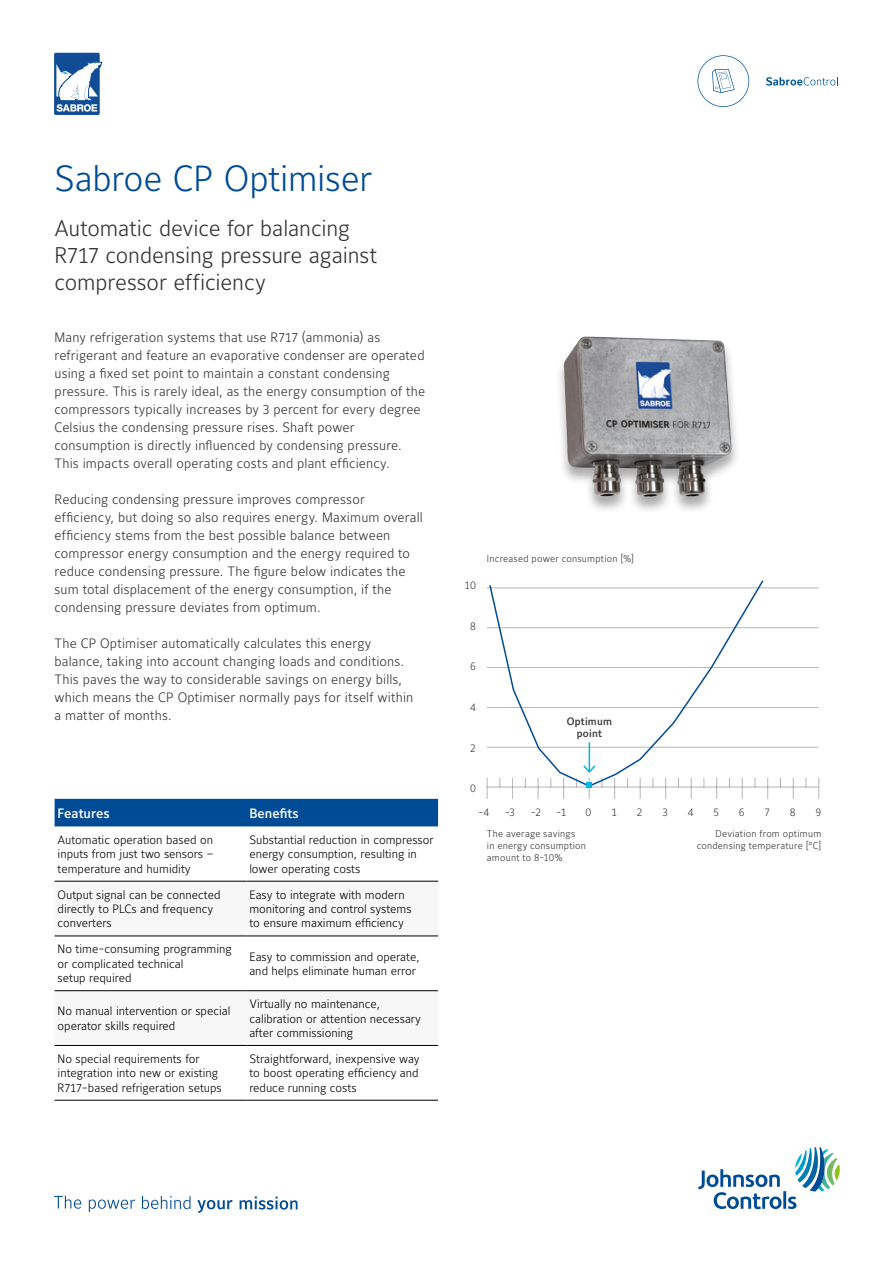
<style>
.page{position:relative;width:893px;height:1263px;background:#fff}
.page>*{position:absolute;margin:0;border:0;box-sizing:border-box;transform-origin:0 0}
.t1{font:300 36px "Maurea Jci Lf ML";letter-spacing:-.01em;color:#004b96}
.t2{font:300 22.5px/27px "Maurea Jci Lf ML";letter-spacing:-.005em;color:#333332}
.t3{font:300 13.5px/18px "Maurea Jci Lf ML";letter-spacing:.01em;color:#333332}
.body_copy{font:500 13.5px "Maurea Jci Lf ML";color:#fff}
.body_copy-2{font:300 12px/14.4px "Maurea Jci Lf ML";color:#000}
.t4{font:300 10.5px "Maurea Jci Tf ML";color:#333332}
.t5{font:500 10.5px/12.6px "Maurea Jci Tf ML";letter-spacing:.025em;color:#333332;text-align:center}
.t6{font:300 9.75px/11.7px "Maurea Jci Tf ML";letter-spacing:.025em;color:#333332;text-align:right}
</style>
<div class="page">
<svg style="left:698px;top:1147px;width:142px;height:62px"></svg>
<svg style="left:54px;top:1196px;width:27px;height:13px"></svg>
<svg style="left:89px;top:1199px;width:46px;height:13px"></svg>
<svg style="left:142px;top:1196px;width:49px;height:13px"></svg>
<svg style="left:197px;top:1200px;width:36px;height:13px"></svg>
<svg style="left:240px;top:1196px;width:58px;height:14px"></svg>
<svg style="left:54px;top:53px;width:48px;height:62px"></svg>
<div style="left:55px;top:799px;width:383px;height:27px;background:#004b96"></div>
<svg style="left:55px;top:935px;width:383px;height:110px;fill:#f6f7f6"></svg>
<hr style="left:55px;top:881px;width:191px;height:1px;background:#000">
<hr style="left:246px;top:881px;width:192px;height:1px;background:#000">
<hr style="left:55px;top:936px;width:191px;height:1px;background:#000">
<hr style="left:246px;top:936px;width:192px;height:1px;background:#000">
<hr style="left:55px;top:990px;width:191px;height:1px;background:#000">
<hr style="left:246px;top:990px;width:192px;height:1px;background:#000">
<hr style="left:55px;top:1045px;width:191px;height:1px;background:#000">
<hr style="left:246px;top:1045px;width:192px;height:1px;background:#000">
<hr style="left:55px;top:1100px;width:191px;height:1px;background:#000">
<hr style="left:246px;top:1100px;width:192px;height:1px;background:#000">
<div style="left:555px;top:336px;width:186px;height:176px;background:#000;opacity:.33"></div>
<img style="left:564px;top:336px;width:168px;height:161px">
<hr style="left:487px;top:588px;width:331px;height:1px;background:#000">
<hr style="left:487px;top:627px;width:331px;height:1px;background:#000">
<hr style="left:487px;top:747px;width:331px;height:1px;background:#000">
<hr style="left:487px;top:707px;width:331px;height:1px;background:#000">
<hr style="left:487px;top:667px;width:331px;height:1px;background:#000">
<hr style="left:487px;top:787px;width:331px;height:1px;background:#000">
<svg style="left:487px;top:778px;width:1px;height:21px"></svg>
<svg style="left:767px;top:778px;width:1px;height:21px"></svg>
<svg style="left:793px;top:778px;width:1px;height:21px"></svg>
<svg style="left:818px;top:778px;width:1px;height:21px"></svg>
<svg style="left:488px;top:580px;width:277px;height:208px"></svg>
<hr style="left:589px;top:742px;width:1px;height:30px;background:#00b5e2">
<svg style="left:576px;top:764px;width:27px;height:35px"></svg>
<svg style="left:766px;top:77px;width:72px;height:9px"></svg>
<svg style="left:697px;top:55px;width:52px;height:52px"></svg>
<p class="t1" style="left:55px;top:156px;width:319px">Sabroe CP Optimiser</p>
<p class="t2" style="left:55px;top:214px;width:324px">Automatic device for balancing<br>R717 condensing pressure against compressor efficiency</p>
<p class="t3" style="left:55px;top:328px;width:372px">Many refrigeration systems that use R717 (ammonia) as refrigerant and feature an evaporative condenser are operated using a fixed set point to maintain a constant condensing pressure. This is rarely ideal, as the energy consumption of the compressors typically increases by 3 percent for every degree Celsius the condensing pressure rises. Shaft power consumption is directly influenced by condensing pressure.<br>This impacts overall operating costs and plant efficiency.</p>
<p class="t3" style="left:55px;top:490px;width:370px">Reducing condensing pressure improves compressor efficiency, but doing so also requires energy. Maximum overall efficiency stems from the best possible balance between compressor energy consumption and the energy required to reduce condensing pressure. The figure below indicates the sum total displacement of the energy consumption, if the condensing pressure deviates from optimum.</p>
<p class="t3" style="left:55px;top:634px;width:360px">The CP Optimiser automatically calculates this energy balance, taking into account changing loads and conditions.<br>This paves the way to considerable savings on energy bills, which means the CP Optimiser normally pays for itself within a matter of months.</p>
<p class="body_copy" style="left:58px;top:805px;width:53px">Features</p>
<p class="body_copy" style="left:249px;top:805px;width:51px">Benefits</p>
<p class="body_copy-2" style="left:58px;top:832px;width:158px;text-align:justify">Automatic operation based on inputs from just two sensors – temperature and humidity</p>
<p class="body_copy-2" style="left:249px;top:832px;width:186px">Substantial reduction in compressor energy consumption, resulting in lower operating costs</p>
<p class="body_copy-2" style="left:58px;top:887px;width:164px">Output signal can be connected directly to PLCs and frequency converters</p>
<p class="body_copy-2" style="left:249px;top:887px;width:164px">Easy to integrate with modern monitoring and control systems to ensure maximum efficiency</p>
<p class="body_copy-2" style="left:58px;top:942px;width:176px">No time-consuming programming or complicated technical<br>setup required</p>
<p class="body_copy-2" style="left:249px;top:949px;width:172px">Easy to commission and operate, and helps eliminate human error</p>
<p class="body_copy-2" style="left:58px;top:1004px;width:174px">No manual intervention or special operator skills required</p>
<p class="body_copy-2" style="left:249px;top:996px;width:173px">Virtually no maintenance, calibration or attention necessary after commissioning</p>
<p class="body_copy-2" style="left:58px;top:1051px;width:166px">No special requirements for integration into new or existing<br>R717-based refrigeration setups</p>
<p class="body_copy-2" style="left:249px;top:1051px;width:172px;text-align:justify">Straightforward, inexpensive way to boost operating efficiency and reduce running costs</p>
<p class="t4" style="left:464px;top:579px;width:13px">10</p>
<p class="t4" style="left:470px;top:620px;width:7px">8</p>
<p class="t4" style="left:470px;top:660px;width:7px">6</p>
<p class="t4" style="left:470px;top:701px;width:7px">4</p>
<p class="t4" style="left:470px;top:741px;width:7px">2</p>
<p class="t4" style="left:470px;top:782px;width:7px">0</p>
<p class="t6" style="left:487px;top:552px;width:149px">Increased power consumption [%]</p>
<p class="t5" style="left:567px;top:715px;width:47px">Optimum point</p>
<p class="t4" style="left:478px;top:806px;width:13px">-4</p>
<p class="t4" style="left:505px;top:806px;width:12px">-3</p>
<p class="t4" style="left:531px;top:806px;width:12px">-2</p>
<p class="t4" style="left:556px;top:806px;width:12px">-1</p>
<p class="t4" style="left:585px;top:806px;width:7px">0</p>
<p class="t4" style="left:611px;top:806px;width:7px">1</p>
<p class="t4" style="left:637px;top:806px;width:7px">2</p>
<p class="t4" style="left:662px;top:806px;width:7px">3</p>
<p class="t4" style="left:688px;top:806px;width:7px">4</p>
<p class="t4" style="left:713px;top:806px;width:7px">5</p>
<p class="t4" style="left:739px;top:806px;width:7px">6</p>
<p class="t4" style="left:764px;top:806px;width:7px">7</p>
<p class="t4" style="left:790px;top:806px;width:7px">8</p>
<p class="t4" style="left:815px;top:806px;width:7px">9</p>
<p class="t6" style="left:487px;top:828px;width:101px;text-align:left">The average savings<br>in energy consumption amount to 8-10%</p>
<p class="t6" style="left:697px;top:828px;width:126px">Deviation from optimum condensing temperature [°C]</p>
</div>
